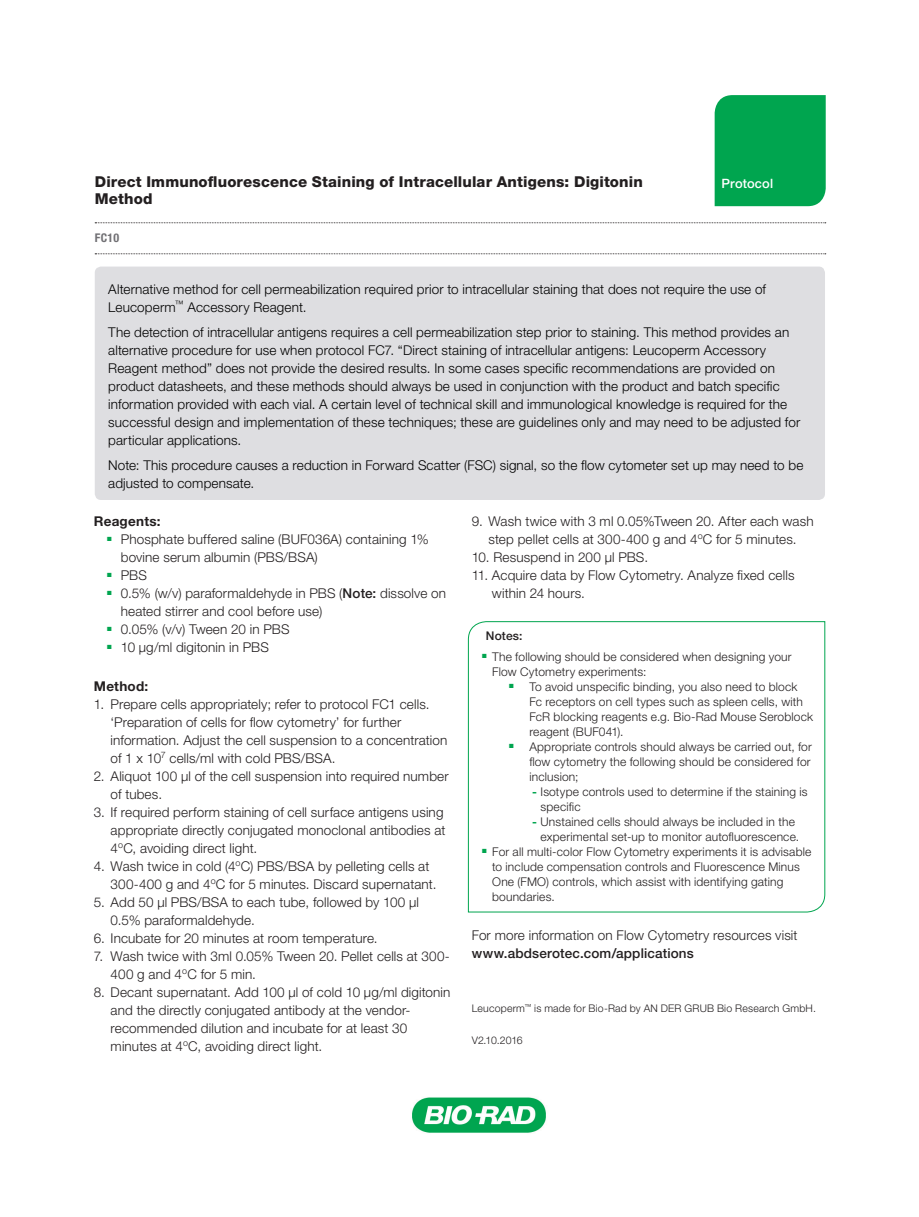
<style>
.page{position:relative;width:919px;height:1217px;background:#fff}
.page>*{position:absolute;margin:0;border:0;box-sizing:border-box;transform-origin:0 0}
._06_body{font:800 15px/17.1px "Helvetica Neue LT Std";letter-spacing:.01em;color:#231f20}
._08_bullet_short{font:300 13.5px/18px "Helvetica Neue LT Std";letter-spacing:.01em;color:#231f20}
._06_body-2{font:300 13.5px/18px "Helvetica Neue LT Std";letter-spacing:.01em;color:#000}
._08_bullet_short-2{font:500 13.5px "Helvetica Neue LT Std";letter-spacing:.01em;color:#231f20}
._06_body-3{font:700 13.5px "Helvetica Neue LT Std";letter-spacing:.015em;color:#231f20}
._06_body-4{font:500 12.9px "Helvetica Neue LT Std";letter-spacing:.015em;color:#fff}
._08_bullet_short-3{font:300 12px/15px "Helvetica Neue LT Std";letter-spacing:.015em;color:#231f20}
._06_body-5{font:500 12px "Helvetica Neue LT Std";letter-spacing:.015em;color:#231f20}
._03_tn_application{font:700 condensed 12px "Helvetica Neue LT Std";color:#717074}
._08_bullet_short-4{font:300 10.5px "Helvetica Neue LT Std";letter-spacing:.02em;color:#231f20}
.s1{font-weight:500}
.s2{font-weight:700;color:#00a54f}
</style>
<div class="page">
<div style="left:714px;top:95px;width:111px;height:111px;background:#00a54f"></div>
<svg style="left:95px;top:222px;width:730px;height:1px"></svg>
<svg style="left:95px;top:253px;width:730px;height:1px"></svg>
<div style="left:95px;top:266px;width:729px;height:234px;background:#dedee1;border-radius:6px"></div>
<svg style="left:468px;top:621px;width:357px;height:291px"></svg>
<img style="left:412px;top:1097px;width:134px;height:36px">
<p class="_06_body" style="left:95px;top:173px;width:549px">Direct Immunofluorescence Staining of Intracellular Antigens: Digitonin<br>Method</p>
<p class="_06_body-4" style="left:721px;top:176px;width:53px">Protocol</p>
<p class="_03_tn_application" style="left:95px;top:230px;width:26px">FC10</p>
<p class="_06_body-2" style="left:108px;top:280px;width:659px">Alternative method for cell permeabilization required prior to intracellular staining that does not require the use of<br>Leucoperm<sup>™</sup> Accessory Reagent.</p>
<p class="_06_body-2" style="left:108px;top:322px;width:682px">The detection of intracellular antigens requires a cell permeabilization step prior to staining. This method provides an alternative procedure for use when protocol FC7. “Direct staining of intracellular antigens: Leucoperm Accessory</p>
<p class="_06_body-2" style="left:108px;top:358px;width:693px">Reagent method” does not provide the desired results. In some cases specific recommendations are provided on product datasheets, and these methods should always be used in conjunction with the product and batch specific information provided with each vial. A certain level of technical skill and immunological knowledge is required for the successful design and implementation of these techniques; these are guidelines only and may need to be adjusted for particular applications.</p>
<p class="_06_body-2" style="left:108px;top:455px;width:696px">Note: This procedure causes a reduction in Forward Scatter (FSC) signal, so the flow cytometer set up may need to be adjusted to compensate.</p>
<p class="_06_body-3" style="left:94px;top:512px;width:68px">Reagents:</p>
<p class="_08_bullet_short" style="left:121px;top:529px;width:309px;text-indent:-14px"><sup>■</sup> Phosphate buffered saline (BUF036A) containing 1% bovine serum albumin (PBS/BSA)</p>
<p class="_08_bullet_short" style="left:107px;top:565px;width:41px"><sup>■</sup> PBS</p>
<p class="_08_bullet_short" style="left:121px;top:583px;width:327px;text-indent:-14px"><sup>■</sup> 0.5% (w/v) paraformaldehyde in PBS (<span class="s1">Note:</span> dissolve on heated stirrer and cool before use)</p>
<p class="_08_bullet_short" style="left:107px;top:619px;width:184px"><sup>■</sup> 0.05% (v/v) Tween 20 in PBS</p>
<p class="_08_bullet_short" style="left:107px;top:637px;width:163px"><sup>■</sup> 10 µg/ml digitonin in PBS</p>
<p class="_06_body-3" style="left:94px;top:677px;width:56px">Method:</p>
<p class="_08_bullet_short" style="left:111px;top:694px;width:338px;text-indent:-17px">1. Prepare cells appropriately; refer to protocol FC1 cells. ‘Preparation of cells for flow cytometry’ for further information. Adjust the cell suspension to a concentration of 1 x 10<sup>7</sup> cells/ml with cold PBS/BSA.</p>
<p class="_08_bullet_short" style="left:111px;top:766px;width:339px;text-indent:-17px">2. Aliquot 100 µl of the cell suspension into required number of tubes.</p>
<p class="_08_bullet_short" style="left:111px;top:802px;width:336px;text-indent:-17px">3. If required perform staining of cell surface antigens using appropriate directly conjugated monoclonal antibodies at<br>4<sup>o</sup>C, avoiding direct light.</p>
<p class="_08_bullet_short" style="left:111px;top:856px;width:327px;text-indent:-17px">4. Wash twice in cold (4<sup>o</sup>C) PBS/BSA by pelleting cells at<br>300-400 g and 4<sup>o</sup>C for 5 minutes. Discard supernatant.</p>
<p class="_08_bullet_short" style="left:111px;top:892px;width:310px;text-indent:-17px">5. Add 50 µl PBS/BSA to each tube, followed by 100 µl<br>0.5% paraformaldehyde.</p>
<p class="_08_bullet_short" style="left:94px;top:928px;width:285px">6. Incubate for 20 minutes at room temperature.</p>
<p class="_08_bullet_short" style="left:111px;top:946px;width:341px;text-indent:-17px">7. Wash twice with 3ml 0.05% Tween 20. Pellet cells at 300-<br>400 g and 4<sup>o</sup>C for 5 min.</p>
<p class="_08_bullet_short" style="left:111px;top:982px;width:341px;text-indent:-17px">8. Decant supernatant. Add 100 µl of cold 10 µg/ml digitonin and the directly conjugated antibody at the vendor&shy;recommended dilution and incubate for at least 30 minutes at 4<sup>o</sup>C, avoiding direct light.</p>
<p class="_08_bullet_short" style="left:471px;top:511px;width:343px;text-align:center">9. Wash twice with 3 ml 0.05%Tween 20. After each wash step pellet cells at 300-400 g and 4<sup>o</sup>C for 5 minutes.</p>
<p class="_08_bullet_short" style="left:471px;top:547px;width:178px">10. Resuspend in 200 µl PBS.</p>
<p class="_08_bullet_short" style="left:492px;top:565px;width:304px;text-indent:-20px">11. Acquire data by Flow Cytometry. Analyze fixed cells within 24 hours.</p>
<p class="_06_body-5" style="left:486px;top:628px;width:38px">Notes:</p>
<p class="_08_bullet_short-3" style="left:492px;top:649px;width:301px;text-indent:-10px"><sup>■</sup> The following should be considered when designing your<br>Flow Cytometry experiments:</p>
<p class="_08_bullet_short-3" style="left:529px;top:679px;width:285px;text-indent:-20px"><sup>■</sup> To avoid unspecific binding, you also need to block<br>Fc receptors on cell types such as spleen cells, with FcR blocking reagents e.g. Bio-Rad Mouse Seroblock reagent (BUF041).</p>
<p class="_08_bullet_short-3" style="left:529px;top:739px;width:284px;text-align:justify;text-indent:-20px"><sup>■</sup> Appropriate controls should always be carried out, for flow cytometry the following should be considered for inclusion;</p>
<p class="_08_bullet_short-3" style="left:540px;top:784px;width:268px;text-indent:-8px"><span class="s2">-</span> Isotype controls used to determine if the staining is specific</p>
<p class="_08_bullet_short-3" style="left:540px;top:814px;width:260px;text-indent:-8px"><span class="s2">-</span> Unstained cells should always be included in the experimental set-up to monitor autofluorescence.</p>
<p class="_08_bullet_short-3" style="left:492px;top:844px;width:321px;text-indent:-10px"><sup>■</sup> For all multi-color Flow Cytometry experiments it is advisable to include compensation controls and Fluorescence Minus One (FMO) controls, which assist with identifying gating boundaries.</p>
<p class="_08_bullet_short" style="left:471px;top:925px;width:327px">For more information on Flow Cytometry resources visit</p>
<p class="_08_bullet_short-2" style="left:471px;top:945px;width:223px">www.abdserotec.com/applications</p>
<p class="_08_bullet_short-4" style="left:471px;top:1001px;width:345px">Leucoperm<sup>™</sup> is made for Bio-Rad by AN DER GRUB Bio Research GmbH.</p>
<p class="_08_bullet_short-4" style="left:471px;top:1033px;width:52px">V2.10.2016</p>
</div>
